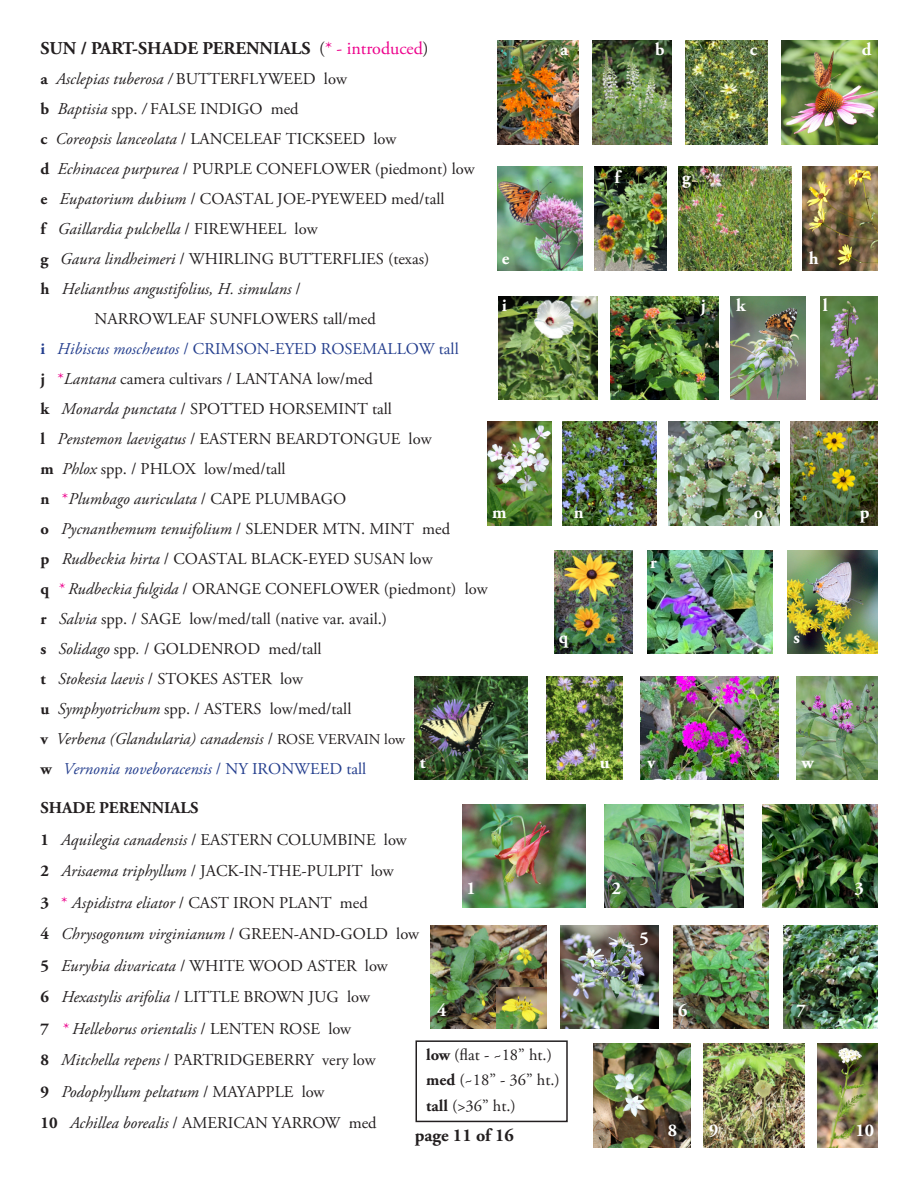
<style>
.page{position:relative;width:918px;height:1188px;background:#fff}
.page>*{position:absolute;margin:0;border:0;box-sizing:border-box;transform-origin:0 0}
.t1{font:700 18px "Adobe Garamond Pro";color:#231f20}
.t2{font:700 18px "Adobe Garamond Pro";color:#fff}
.t3{font:16.5px/25.5px "Adobe Garamond Pro";color:#231f20}
.t4{font:italic 16.5px/31.5px "Adobe Garamond Pro";color:#231f20}
.t5{font:16.5px "Adobe Garamond Pro";color:#253f8e}
.t6{font:italic 16.5px "Adobe Garamond Pro";color:#253f8e}
.s1{font-weight:400}
.s2{font-weight:400;color:#ed028c}
.s3{font-weight:700;font-style:normal}
.s4{font-style:normal}
.s5{font-weight:700}
.s6{font-style:italic}
.s7{color:#ed028c}
.s8{font-style:normal;color:#ed028c}
.s9{font-style:italic;color:#ed028c}
.s10{font-style:normal;font-size:15px}
.s11{font-weight:700;font-style:normal;color:#231f20}
</style>
<div class="page">
<div style="left:416px;top:1040px;width:152px;height:82px;border:2px solid #231f20"></div>
<img style="left:593px;top:1044px;width:98px;height:103px">
<img style="left:462px;top:804px;width:123px;height:104px">
<img style="left:763px;top:804px;width:115px;height:104px">
<img style="left:430px;top:925px;width:116px;height:104px">
<img style="left:496px;top:988px;width:50px;height:41px">
<img style="left:561px;top:925px;width:98px;height:104px">
<img style="left:673px;top:925px;width:96px;height:104px">
<img style="left:783px;top:925px;width:95px;height:104px">
<img style="left:704px;top:1044px;width:100px;height:104px">
<img style="left:605px;top:804px;width:85px;height:104px">
<img style="left:690px;top:804px;width:54px;height:104px">
<img style="left:497px;top:40px;width:81px;height:104px">
<img style="left:782px;top:40px;width:96px;height:104px">
<img style="left:593px;top:40px;width:79px;height:104px">
<img style="left:686px;top:40px;width:82px;height:104px">
<img style="left:594px;top:167px;width:73px;height:103px">
<img style="left:497px;top:167px;width:86px;height:103px">
<img style="left:803px;top:167px;width:75px;height:103px">
<img style="left:678px;top:166px;width:113px;height:104px">
<img style="left:610px;top:296px;width:109px;height:104px">
<img style="left:498px;top:296px;width:100px;height:104px">
<img style="left:731px;top:296px;width:74px;height:104px">
<img style="left:820px;top:296px;width:58px;height:104px">
<img style="left:487px;top:422px;width:65px;height:104px">
<img style="left:563px;top:422px;width:94px;height:104px">
<img style="left:668px;top:422px;width:111px;height:104px">
<img style="left:787px;top:550px;width:91px;height:104px">
<img style="left:554px;top:550px;width:78px;height:104px">
<img style="left:647px;top:550px;width:125px;height:104px">
<img style="left:414px;top:676px;width:114px;height:104px">
<img style="left:640px;top:676px;width:139px;height:104px">
<img style="left:546px;top:676px;width:76px;height:104px">
<img style="left:797px;top:676px;width:80px;height:104px">
<img style="left:790px;top:422px;width:88px;height:104px">
<img style="left:817px;top:1044px;width:60px;height:103px">
<p class="t1" style="left:40px;top:37px;width:390px">SUN / PART-SHADE PERENNIALS <span class="s1">(</span><span class="s2">* - introduced</span><span class="s1">)</span></p>
<p class="t4" style="left:40px;top:63px;width:308px"><span class="s3">a</span> Asclepias tuberosa / <span class="s4">BUTTERFLYWEED low</span></p>
<p class="t3" style="left:40px;top:96px;width:260px"><span class="s5">b</span> <span class="s6">Baptisia</span> spp. <span class="s6">/</span> FALSE INDIGO med</p>
<p class="t3" style="left:40px;top:126px;width:357px"><span class="s5">c</span> <span class="s6">Coreopsis lanceolata</span> / LANCELEAF TICKSEED low</p>
<p class="t3" style="left:40px;top:156px;width:436px"><span class="s5">d</span> <span class="s6">Echinacea purpurea</span> / PURPLE CONEFLOWER (piedmont) low</p>
<p class="t3" style="left:40px;top:186px;width:406px"><span class="s5">e</span> <span class="s6">Eupatorium dubium</span> / COASTAL JOE-PYEWEED med/tall</p>
<p class="t4" style="left:40px;top:213px;width:279px"><span class="s3">f</span> Gaillardia pulchella <span class="s4">/ FIREWHEEL low</span></p>
<p class="t3" style="left:40px;top:246px;width:390px"><span class="s5">g</span> <span class="s6">Gaura lindheimeri</span> / WHIRLING BUTTERFLIES (texas)</p>
<p class="t4" style="left:40px;top:273px;width:262px"><span class="s3">h</span> Helianthus angustifolius, H. simulans <span class="s4">/</span></p>
<p class="t3" style="left:95px;top:306px;width:283px">NARROWLEAF SUNFLOWERS tall/med</p>
<p class="t5" style="left:40px;top:338px;width:420px"><span class="s5">i</span> <span class="s6">Hibiscus moscheutos</span> / CRIMSON-EYED ROSEMALLOW tall</p>
<p class="t3" style="left:40px;top:366px;width:334px"><span class="s5">j</span> <span class="s7">*</span><span class="s6">Lantana</span> camera cultivars / LANTANA low/med</p>
<p class="t3" style="left:40px;top:396px;width:353px"><span class="s5">k</span> <span class="s6">Monarda punctata</span> / SPOTTED HORSEMINT tall</p>
<p class="t3" style="left:40px;top:426px;width:393px"><span class="s5">l</span> <span class="s6">Penstemon laevigatus</span> / EASTERN BEARDTONGUE low</p>
<p class="t3" style="left:40px;top:456px;width:247px"><span class="s5">m</span> <span class="s6">Phlox</span> spp. / PHLOX low/med/tall</p>
<p class="t4" style="left:40px;top:483px;width:307px"><span class="s3">n</span> <span class="s8">*</span>Plumbago auriculata <span class="s4">/ CAPE PLUMBAGO</span></p>
<p class="t4" style="left:40px;top:513px;width:411px"><span class="s3">o</span> Pycnanthemum tenuifolium <span class="s4">/ SLENDER MTN. MINT med</span></p>
<p class="t3" style="left:40px;top:546px;width:394px"><span class="s5">p</span> <span class="s6">Rudbeckia hirta</span> / COASTAL BLACK-EYED SUSAN low</p>
<p class="t3" style="left:40px;top:576px;width:449px"><span class="s5">q</span> <span class="s9">*</span> <span class="s6">Rudbeckia fulgida</span> / ORANGE CONEFLOWER (piedmont) low</p>
<p class="t3" style="left:40px;top:606px;width:348px"><span class="s5">r</span> <span class="s6">Salvia</span> spp. / SAGE low/med/tall (native var. avail.)</p>
<p class="t3" style="left:40px;top:636px;width:283px"><span class="s5">s</span> <span class="s6">Solidago</span> spp<span class="s6">.</span> / GOLDENROD med/tall</p>
<p class="t3" style="left:40px;top:666px;width:264px"><span class="s5">t</span> <span class="s6">Stokesia laevis</span> / STOKES ASTER low</p>
<p class="t3" style="left:40px;top:696px;width:312px"><span class="s5">u</span> <span class="s6">Symphyotrichum</span> spp. / ASTERS low/med/tall</p>
<p class="t4" style="left:40px;top:723px;width:366px"><span class="s3">v</span> Verbena (Glandularia) canadensis <span class="s4">/</span> <span class="s10">ROSE VERVAIN low</span></p>
<p class="t6" style="left:40px;top:758px;width:327px"><span class="s11">w</span> Vernonia noveboracensis <span class="s4">/ NY IRONWEED tall</span></p>
<p class="t4" style="left:40px;top:793px;width:380px"><span class="s3">SHADE PERENNIALS<br>1</span> Aquilegia canadensis <span class="s4">/ EASTERN COLUMBINE low </span><span class="s3">2</span> Arisaema triphyllum <span class="s4">/ JACK-IN-THE-PULPIT low<br></span><span class="s3">3</span> <span class="s8">*</span> Aspidistra eliator <span class="s4">/ CAST IRON PLANT med<br></span><span class="s3">4</span> Chrysogonum virginianum <span class="s4">/ GREEN-AND-GOLD low </span><span class="s3">5</span> Eurybia divaricata <span class="s4">/ WHITE WOOD ASTER low<br></span><span class="s3">6</span> Hexastylis arifolia <span class="s4">/ LITTLE BROWN JUG low<br></span><span class="s3">7</span> <span class="s7">*</span> Helleborus orientalis <span class="s4">/ LENTEN ROSE low<br></span><span class="s3">8</span> Mitchella repens <span class="s4">/ PARTRIDGEBERRY very low<br></span><span class="s3">9</span> Podophyllum peltatum <span class="s4">/ MAYAPPLE low<br></span><span class="s3">10</span> Achillea borealis <span class="s4">/ AMERICAN YARROW med</span></p>
<p class="t1" style="left:415px;top:1125px;width:101px">page 11 of 16</p>
<p class="t2" style="left:560px;top:39px;width:9px">a</p>
<p class="t2" style="left:655px;top:39px;width:11px">b</p>
<p class="t2" style="left:750px;top:39px;width:9px">c</p>
<p class="t2" style="left:862px;top:39px;width:11px">d</p>
<p class="t2" style="left:614px;top:167px;width:7px">f</p>
<p class="t2" style="left:682px;top:167px;width:10px">g</p>
<p class="t2" style="left:809px;top:248px;width:11px">h</p>
<p class="t2" style="left:502px;top:248px;width:9px">e</p>
<p class="t2" style="left:502px;top:295px;width:7px">i</p>
<p class="t2" style="left:701px;top:295px;width:7px">j</p>
<p class="t2" style="left:736px;top:295px;width:11px">k</p>
<p class="t2" style="left:823px;top:295px;width:7px">l</p>
<p class="t2" style="left:860px;top:502px;width:11px">p</p>
<p class="t2" style="left:492px;top:502px;width:16px">m</p>
<p class="t2" style="left:574px;top:502px;width:11px">n</p>
<p class="t2" style="left:754px;top:502px;width:11px">o</p>
<p class="t2" style="left:650px;top:552px;width:8px">r</p>
<p class="t2" style="left:559px;top:627px;width:11px">q</p>
<p class="t2" style="left:794px;top:627px;width:8px">s</p>
<p class="t2" style="left:420px;top:751px;width:7px">t</p>
<p class="t2" style="left:600px;top:751px;width:11px">u</p>
<p class="t2" style="left:647px;top:751px;width:10px">v</p>
<p class="t2" style="left:802px;top:751px;width:14px">w</p>
<p class="t2" style="left:466px;top:878px;width:11px">1</p>
<p class="t2" style="left:612px;top:878px;width:11px">2</p>
<p class="t2" style="left:854px;top:878px;width:11px">3</p>
<p class="t2" style="left:639px;top:928px;width:11px">5</p>
<p class="t2" style="left:437px;top:1000px;width:11px">4</p>
<p class="t2" style="left:678px;top:1000px;width:11px">6</p>
<p class="t2" style="left:796px;top:1000px;width:11px">7</p>
<p class="t3" style="left:426px;top:1043px;width:135px"><span class="s5">low</span> (flat - ~18” ht.) <span class="s5">med</span> (~18” - 36” ht.) <span class="s5">tall</span> (&gt;36” ht.)</p>
<p class="t2" style="left:855px;top:1120px;width:20px">10</p>
<p class="t2" style="left:668px;top:1120px;width:11px">8</p>
<p class="t2" style="left:709px;top:1120px;width:11px">9</p>
</div>
